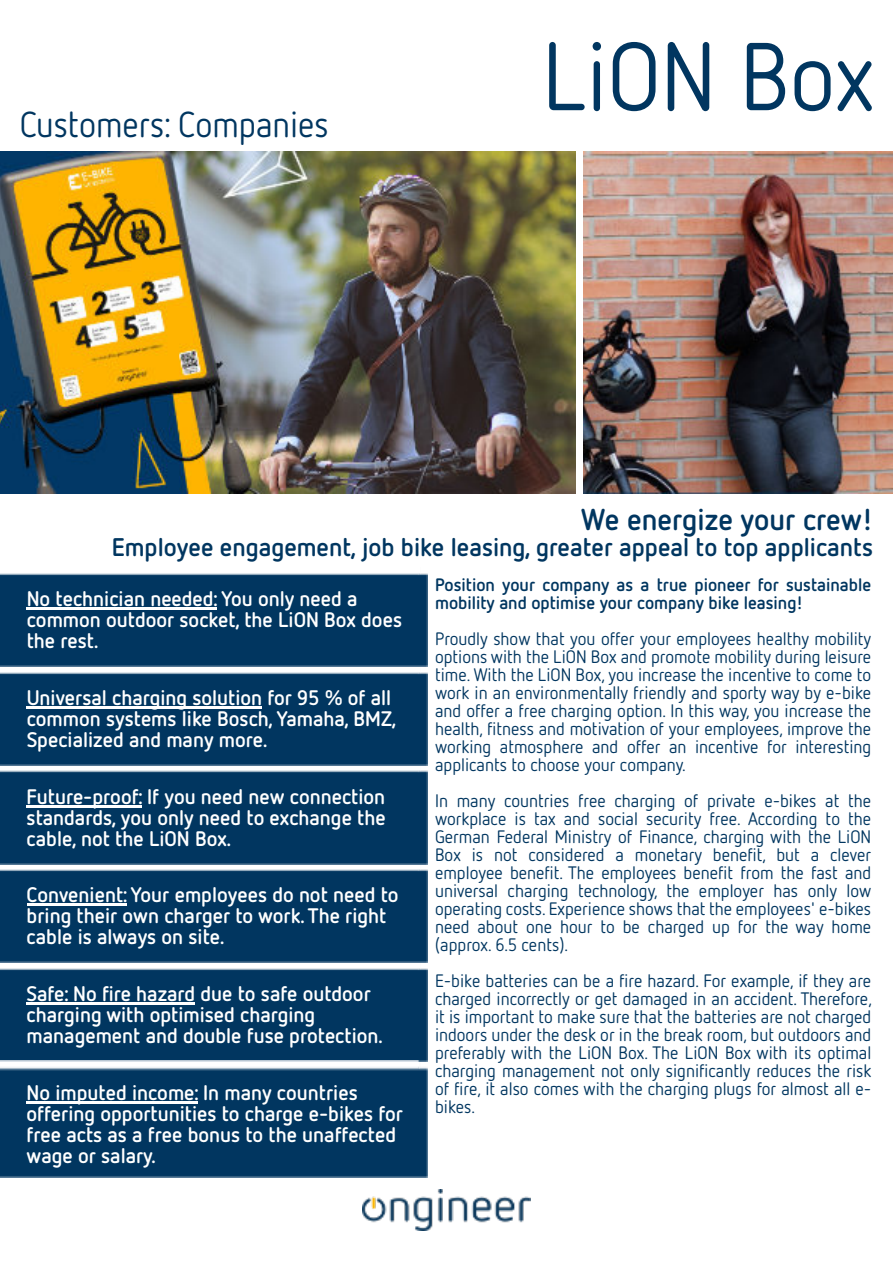
<style>
.page{position:relative;width:893px;height:1263px;background:#fff}
.page>*{position:absolute;margin:0;border:0;box-sizing:border-box;transform-origin:0 0}
.t1{font:96px "Netto OT";color:#013660}
.t2{font:36px "Netto OT";color:#013660}
.t3{font:700 30px "Netto OT";color:#013660}
.t4{font:700 25.5px "Netto OT";color:#013660}
.t5{font:700 21px/21px "Netto OT";color:#fff}
.t6{font:18px/18px "Netto OT";color:#013660;text-align:justify}
.t7{font:700 18px/18px "Netto OT";color:#013660}
</style>
<div class="page">
<img style="left:0;top:152px;width:576px;height:341px">
<img style="left:0;top:573px;width:427px;height:604px">
<hr style="left:27px;top:1002px;width:168px;height:2px;background:#fff">
<hr style="left:27px;top:1101px;width:171px;height:2px;background:#fff">
<hr style="left:27px;top:904px;width:99px;height:2px;background:#fff">
<hr style="left:27px;top:805px;width:115px;height:2px;background:#fff">
<hr style="left:27px;top:707px;width:235px;height:2px;background:#fff">
<hr style="left:27px;top:608px;width:190px;height:2px;background:#fff">
<img style="left:363px;top:1189px;width:167px;height:41px">
<img style="left:583px;top:152px;width:310px;height:341px">
<h2 class="t2" style="left:20px;top:109px;width:311px">Customers: Companies</h2>
<h1 class="t1" style="left:542px;top:36px;width:333px">LiON Box</h1>
<h3 class="t3" style="left:581px;top:507px;width:293px">We energize your crew!</h3>
<h3 class="t4" style="left:112px;top:536px;width:763px">Employee engagement, job bike leasing, greater appeal to top applicants</h3>
<p class="t7" style="left:435px;top:577px;width:438px">Position your company as a true pioneer for sustainable mobility and optimise your company bike leasing!</p>
<p class="t6" style="left:435px;top:631px;width:438px">Proudly show that you offer your employees healthy mobility options with the LiON Box and promote mobility during leisure time. With the LiON Box, you increase the incentive to come to work in an environmentally friendly and sporty way by e-bike and offer a free charging option. In this way, you increase the health, fitness and motivation of your employees, improve the working atmosphere and offer an incentive for interesting applicants to choose your company.</p>
<p class="t6" style="left:435px;top:793px;width:438px">In many countries free charging of private e-bikes at the workplace is tax and social security free. According to the German Federal Ministry of Finance, charging with the LiON Box is not considered a monetary benefit, but a clever employee benefit. The employees benefit from the fast and universal charging technology, the employer has only low operating costs. Experience shows that the employees' e-bikes need about one hour to be charged up for the way home (approx. 6.5 cents).</p>
<p class="t6" style="left:435px;top:973px;width:438px">E-bike batteries can be a fire hazard. For example, if they are charged incorrectly or get damaged in an accident. Therefore, it is important to make sure that the batteries are not charged indoors under the desk or in the break room, but outdoors and preferably with the LiON Box. The LiON Box with its optimal charging management not only significantly reduces the risk of fire, it also comes with the charging plugs for almost all e&shy;bikes.</p>
<p class="t5" style="left:27px;top:590px;width:377px">No technician needed: You only need a common outdoor socket, the LiON Box does the rest.</p>
<p class="t5" style="left:27px;top:689px;width:371px">Universal charging solution for 95 % of all common systems like Bosch, Yamaha, BMZ,<br>Specialized and many more.</p>
<p class="t5" style="left:27px;top:787px;width:361px;text-align:justify">Future-proof: If you need new connection standards, you only need to exchange the cable, not the LiON Box.</p>
<p class="t5" style="left:27px;top:886px;width:373px">Convenient: Your employees do not need to bring their own charger to work. The right cable is always on site.</p>
<p class="t5" style="left:27px;top:985px;width:358px">Safe: No fire hazard due to safe outdoor charging with optimised charging management and double fuse protection.</p>
<p class="t5" style="left:27px;top:1083px;width:378px">No imputed income: In many countries offering opportunities to charge e-bikes for free acts as a free bonus to the unaffected wage or salary.</p>
</div>
